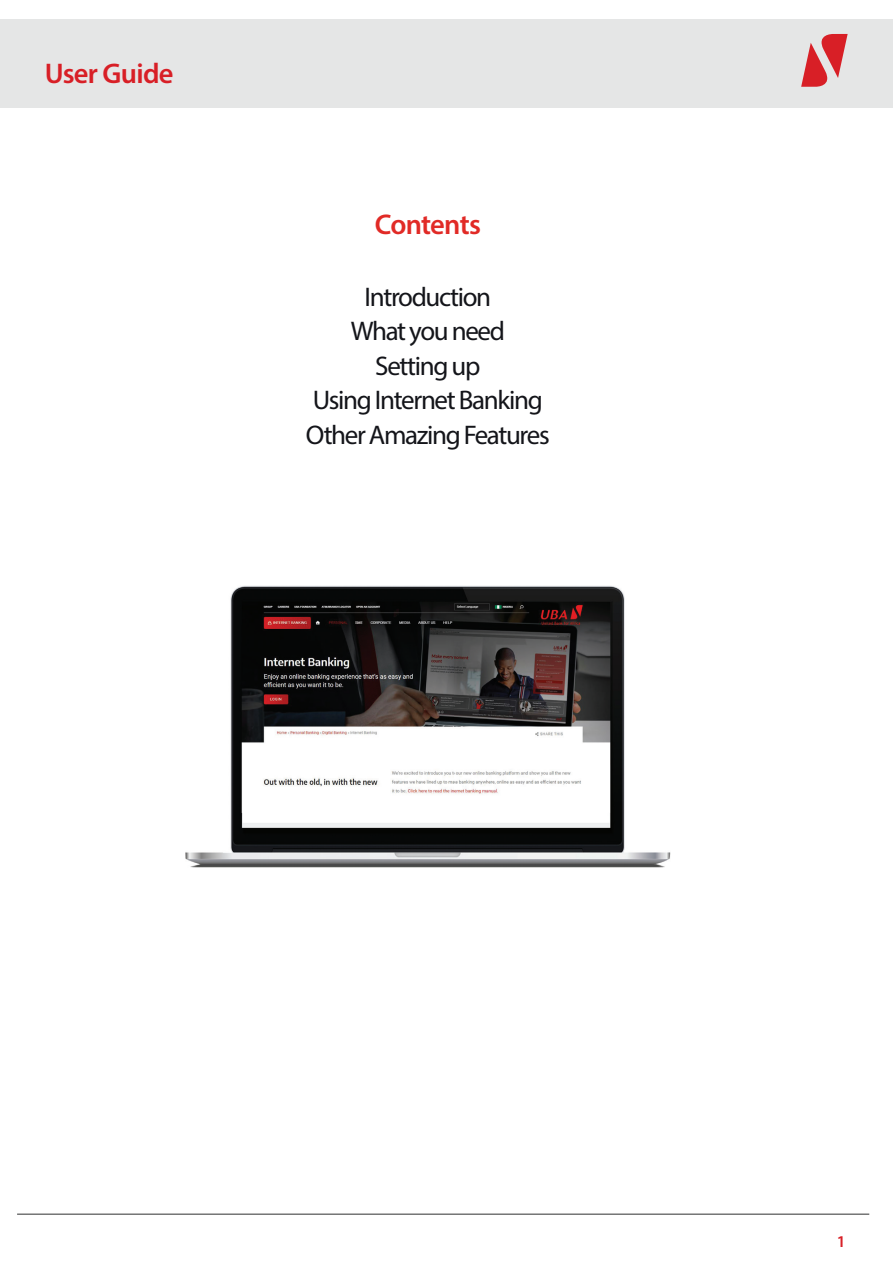
<style>
.page{position:relative;width:893px;height:1263px;background:#fff}
.page>*{position:absolute;margin:0;border:0;box-sizing:border-box;transform-origin:0 0}
.t1{font:600 28.5px "Myriad Pro";letter-spacing:-.025em;color:#d81f26}
.t2{font:600 28.5px "Myriad Pro";letter-spacing:-.03em;color:#e12a26}
.t3{font:27px/34.5px "Myriad Pro";letter-spacing:-.05em;color:#14151a;text-align:center}
.t4{font:600 16.5px "Myriad Pro";color:#d81f26}
</style>
<div class="page">
<div style="left:0;top:20px;width:893px;height:88px;background:#e5e6e6"></div>
<svg style="left:801px;top:34px;width:47px;height:53px"></svg>
<hr style="left:17px;top:1213px;width:852px;height:2px;background:#464747">
<img style="left:186px;top:586px;width:484px;height:281px">
<p class="t1" style="left:45px;top:55px;width:130px">User Guide</p>
<p class="t2" style="left:375px;top:206px;width:108px">Contents</p>
<p class="t3" style="left:306px;top:279px;width:245px">Introduction<br>What you need<br>Setting up<br>Using Internet Banking<br>Other Amazing Features</p>
<p class="t4" style="left:837px;top:1231px;width:10px">1</p>
</div>
